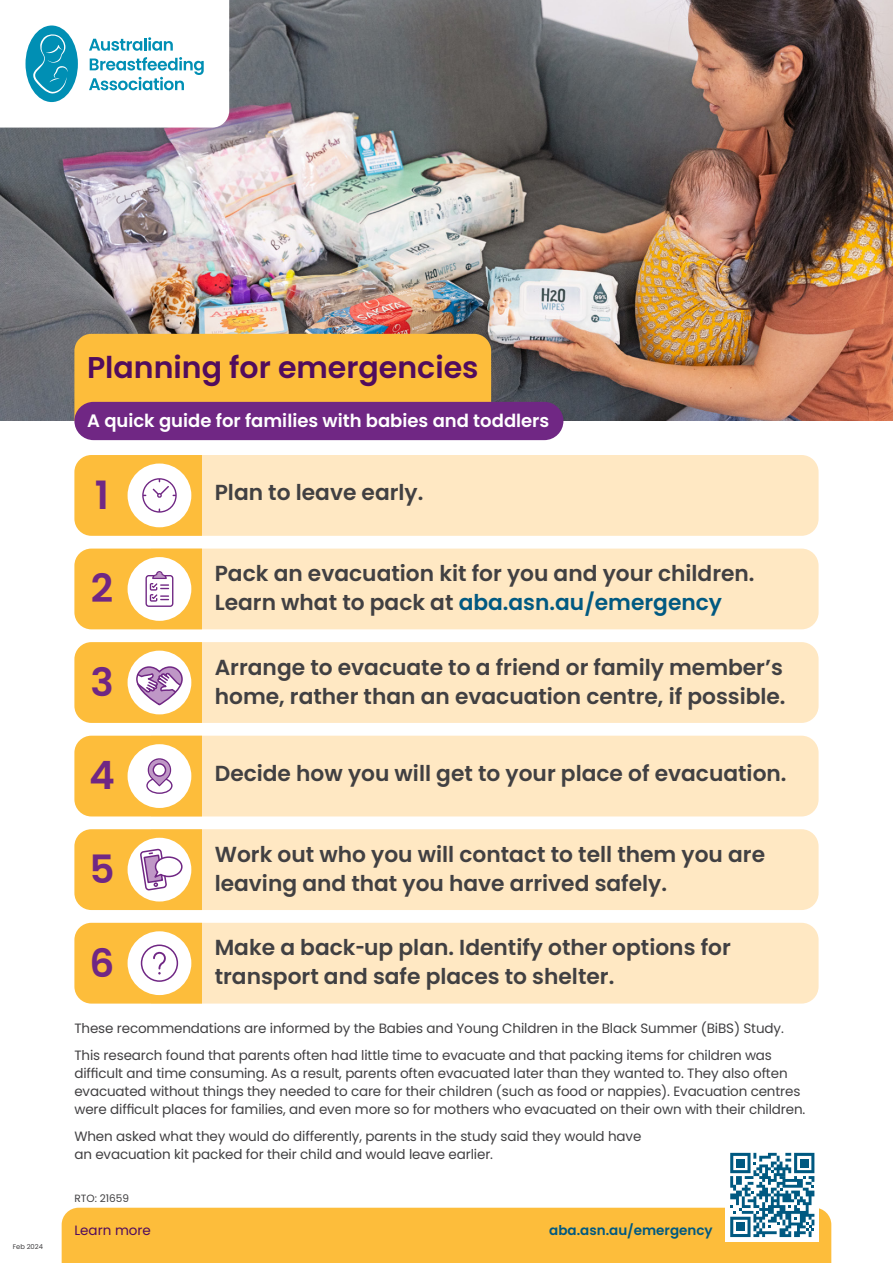
<style>
.page{position:relative;width:893px;height:1263px;background:#fff}
.page>*{position:absolute;margin:0;border:0;box-sizing:border-box;transform-origin:0 0}
.t1{font:600 39px "Poppins";color:#702784}
.t2{font:600 30px "Poppins";color:#510c5d}
.t3{font:600 21.75px/29.2px "Poppins";color:#414042}
.t4{font:600 18px "Poppins";color:#fff}
.t5{font:13.5px/18px "Poppins";letter-spacing:-.01em;color:#414042}
.t6{font:600 13.5px "Poppins";color:#005981}
.t7{font:13.5px "Poppins";color:#510c5d}
.t8{font:10.5px "Poppins";color:#414042}
.t9{font:6.75px "Poppins";color:#414042}
.s1{color:#005981}
</style>
<div class="page">
<div style="left:202px;top:642px;width:617px;height:81px;background:#ffe8c3"></div>
<div style="left:202px;top:549px;width:617px;height:80px;background:#ffe8c3"></div>
<div style="left:202px;top:923px;width:617px;height:80px;background:#ffe8c3"></div>
<div style="left:202px;top:455px;width:617px;height:81px;background:#ffe8c3"></div>
<div style="left:202px;top:736px;width:617px;height:80px;background:#ffe8c3"></div>
<div style="left:202px;top:829px;width:617px;height:81px;background:#ffe8c3"></div>
<svg style="left:74px;top:642px;width:128px;height:81px"></svg>
<img style="left:0;top:0;width:893px;height:421px">
<div style="left:74px;top:334px;width:417px;height:83px;background:#fdbd3b"></div>
<svg style="left:74px;top:549px;width:128px;height:80px"></svg>
<svg style="left:74px;top:923px;width:128px;height:80px"></svg>
<svg style="left:74px;top:455px;width:128px;height:81px"></svg>
<svg style="left:74px;top:736px;width:128px;height:80px"></svg>
<svg style="left:74px;top:829px;width:128px;height:81px"></svg>
<svg style="left:730px;top:1152px;width:85px;height:1px"></svg>
<svg style="left:62px;top:1153px;width:769px;height:110px"></svg>
<div style="left:736px;top:1159px;width:9px;height:8px;background:#005981"></div>
<div style="left:800px;top:1159px;width:9px;height:8px;background:#005981"></div>
<div style="left:736px;top:1222px;width:9px;height:9px;background:#005981"></div>
<div style="left:74px;top:402px;width:489px;height:38px;background:#702784;border-radius:19px"></div>
<svg style="left:0;top:0;width:229px;height:128px"></svg>
<svg style="left:26px;top:26px;width:52px;height:76px;fill:#008fb4"></svg>
<p class="t9" style="left:13px;top:1242px;width:32px">Feb 2024</p>
<h2 class="t2" style="left:87px;top:350px;width:393px">Planning for emergencies</h2>
<h3 class="t4" style="left:87px;top:410px;width:464px">A quick guide for families with babies and toddlers</h3>
<h1 class="t1" style="left:95px;top:472px;width:16px">1</h1>
<h1 class="t1" style="left:91px;top:566px;width:24px">2</h1>
<h1 class="t1" style="left:90px;top:660px;width:25px">3</h1>
<h1 class="t1" style="left:89px;top:753px;width:27px">4</h1>
<h1 class="t1" style="left:89px;top:847px;width:27px">5</h1>
<h1 class="t1" style="left:90px;top:940px;width:26px">6</h1>
<h3 class="t3" style="left:215px;top:478px;width:210px">Plan to leave early.</h3>
<h3 class="t3" style="left:215px;top:559px;width:541px">Pack an evacuation kit for you and your children.<br>Learn what to pack at <span class="s1">aba.asn.au/emergency</span></h3>
<h3 class="t3" style="left:215px;top:652px;width:572px">Arrange to evacuate to a friend or family member’s home, rather than an evacuation centre, if possible.</h3>
<h3 class="t3" style="left:215px;top:759px;width:573px">Decide how you will get to your place of evacuation.</h3>
<h3 class="t3" style="left:215px;top:839px;width:552px">Work out who you will contact to tell them you are leaving and that you have arrived safely.</h3>
<h3 class="t3" style="left:215px;top:933px;width:518px">Make a back-up plan. Identify other options for transport and safe places to shelter.</h3>
<p class="t5" style="left:74px;top:1014px;width:711px;line-height:27px">These recommendations are informed by the Babies and Young Children in the Black Summer (BiBS) Study.<br>This research found that parents often had little time to evacuate and that packing items for children was</p>
<p class="t5" style="left:74px;top:1064px;width:732px">difficult and time consuming. As a result, parents often evacuated later than they wanted to. They also often evacuated without things they needed to care for their children (such as food or nappies). Evacuation centres were difficult places for families, and even more so for mothers who evacuated on their own with their children.</p>
<p class="t5" style="left:74px;top:1127px;width:568px">When asked what they would do differently, parents in the study said they would have an evacuation kit packed for their child and would leave earlier.</p>
<p class="t8" style="left:74px;top:1192px;width:56px">RTO: 21659</p>
<p class="t7" style="left:74px;top:1222px;width:78px">Learn more</p>
<p class="t6" style="left:549px;top:1222px;width:165px">aba.asn.au/emergency</p>
</div>
